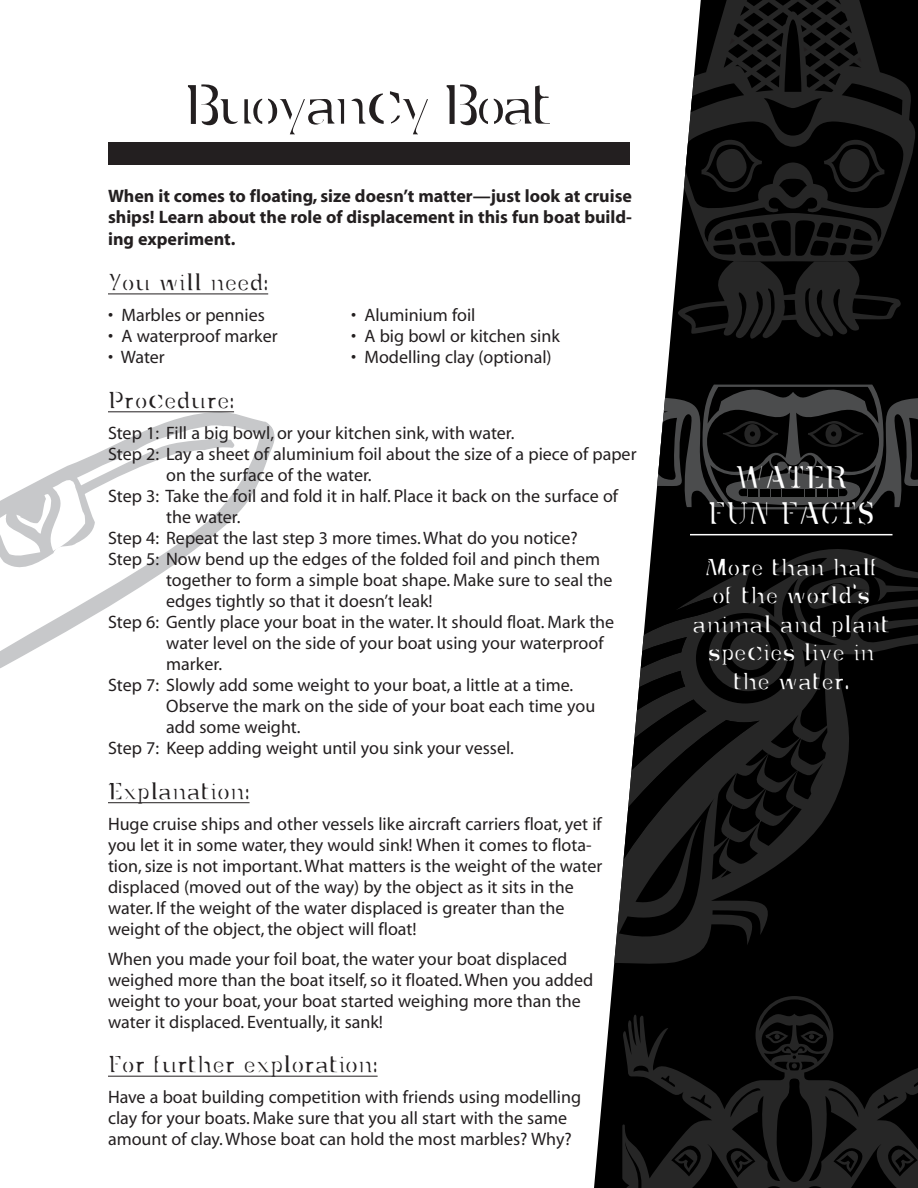
<style>
.page{position:relative;width:918px;height:1188px;background:#fff}
.page>*{position:absolute;margin:0;border:0;box-sizing:border-box;transform-origin:0 0}
.t1{font:64.5px "Dumpster";letter-spacing:-.07em;color:#231f20}
.t2{font:36px/36px "Dumpster";color:#fff;text-align:center}
.t3{font:27px/28.5px "Dumpster";color:#fff;text-align:center}
.t4{font:27px "Dumpster";color:#231f20}
.t5{font:18px/21px "Myriad";color:#231f20}
.t6{font:700 18px/21.6px "Myriad";color:#231f20;text-align:justify}
</style>
<div class="page">
<svg style="left:0;top:413px;width:275px;height:391px"></svg>
<svg style="left:0;top:439px;width:237px;height:146px"></svg>
<div style="left:108px;top:142px;width:522px;height:23px;background:#231f20"></div>
<hr style="left:108px;top:294px;width:160px;height:1px;background:#231f20">
<hr style="left:108px;top:412px;width:126px;height:1px;background:#231f20">
<hr style="left:108px;top:802px;width:142px;height:1px;background:#231f20">
<hr style="left:108px;top:1076px;width:270px;height:1px;background:#231f20">
<svg style="left:594px;top:262px;width:324px;height:926px;fill:#000"></svg>
<svg style="left:594px;top:371px;width:324px;height:138px"></svg>
<svg style="left:594px;top:531px;width:324px;height:519px;background:#262626"></svg>
<svg style="left:594px;top:957px;width:166px;height:38px;background:#1f1f1f"></svg>
<svg style="left:594px;top:557px;width:324px;height:400px;background:#2a2a2a"></svg>
<div style="left:827px;top:584px;width:19px;height:18px;background:#262626;border-radius:50%"></div>
<svg style="left:622px;top:996px;width:296px;height:192px;background:#080808"></svg>
<svg style="left:875px;top:1094px;width:23px;height:15px"></svg>
<svg style="left:912px;top:1075px;width:6px;height:12px"></svg>
<svg style="left:885px;top:1142px;width:33px;height:34px"></svg>
<svg style="left:690px;top:1094px;width:24px;height:15px"></svg>
<svg style="left:661px;top:1075px;width:16px;height:12px"></svg>
<svg style="left:632px;top:1063px;width:17px;height:9px"></svg>
<svg style="left:671px;top:1142px;width:33px;height:34px"></svg>
<svg style="left:722px;top:1079px;width:144px;height:109px;background:#151515"></svg>
<svg style="left:625px;top:1142px;width:16px;height:46px"></svg>
<svg style="left:759px;top:999px;width:71px;height:71px;background:#101010"></svg>
<svg style="left:677px;top:0;width:241px;height:262px;background:#171717"></svg>
<svg style="left:678px;top:0;width:227px;height:339px;background:#1a1a1a"></svg>
<hr style="left:690px;top:534px;width:202px;height:1px;background:#fff">
<h1 class="t1" style="left:184px;top:81px;width:371px">Buoyancy Boat</h1>
<p class="t6" style="left:108px;top:187px;width:526px">When it comes to floating, size doesn’t matter—just look at cruise ships! Learn about the role of displacement in this fun boat build&shy;ing experiment.</p>
<h3 class="t4" style="left:108px;top:272px;width:162px">You will need:</h3>
<p class="t5" style="left:108px;top:306px;width:158px">• Marbles or pennies</p>
<p class="t5" style="left:351px;top:306px;width:126px">• Aluminium foil</p>
<p class="t5" style="left:108px;top:327px;width:171px">• A waterproof marker</p>
<p class="t5" style="left:351px;top:327px;width:210px">• A big bowl or kitchen sink</p>
<p class="t5" style="left:108px;top:348px;width:58px">• Water</p>
<p class="t5" style="left:351px;top:348px;width:202px">• Modelling clay (optional)</p>
<h3 class="t4" style="left:108px;top:390px;width:128px">Procedure:</h3>
<p class="t5" style="left:108px;top:424px;width:408px">Step 1: Fill a big bowl, or your kitchen sink, with water.</p>
<p class="t5" style="left:108px;top:445px;width:530px">Step 2: Lay a sheet of aluminium foil about the size of a piece of paper</p>
<p class="t5" style="left:166px;top:466px;width:207px">on the surface of the water.</p>
<p class="t5" style="left:108px;top:487px;width:512px">Step 3: Take the foil and fold it in half. Place it back on the surface of</p>
<p class="t5" style="left:166px;top:508px;width:76px">the water.</p>
<p class="t5" style="left:108px;top:529px;width:471px">Step 4: Repeat the last step 3 more times.What do you notice?</p>
<p class="t5" style="left:108px;top:550px;width:494px">Step 5: Now bend up the edges of the folded foil and pinch them</p>
<p class="t5" style="left:166px;top:571px;width:448px">together to form a simple boat shape. Make sure to seal the</p>
<p class="t5" style="left:166px;top:592px;width:268px">edges tightly so that it doesn’t leak!</p>
<p class="t5" style="left:108px;top:613px;width:508px">Step 6: Gently place your boat in the water. It should float. Mark the</p>
<p class="t5" style="left:166px;top:634px;width:439px">water level on the side of your boat using your waterproof</p>
<p class="t5" style="left:166px;top:655px;width:57px">marker.</p>
<p class="t5" style="left:108px;top:676px;width:467px">Step 7: Slowly add some weight to your boat, a little at a time.</p>
<p class="t5" style="left:166px;top:697px;width:431px">Observe the mark on the side of your boat each time you</p>
<p class="t5" style="left:166px;top:718px;width:136px">add some weight.</p>
<p class="t5" style="left:108px;top:739px;width:407px">Step 7: Keep adding weight until you sink your vessel.</p>
<h3 class="t4" style="left:108px;top:781px;width:143px">Explanation:</h3>
<p class="t5" style="left:108px;top:815px;width:496px">Huge cruise ships and other vessels like aircraft carriers float, yet if you let it in some water, they would sink! When it comes to flota&shy;tion, size is not important.What matters is the weight of the water displaced (moved out of the way) by the object as it sits in the water. If the weight of the water displaced is greater than the weight of the object, the object will float!</p>
<p class="t5" style="left:108px;top:950px;width:487px">When you made your foil boat, the water your boat displaced weighed more than the boat itself, so it floated.When you added weight to your boat, your boat started weighing more than the water it displaced. Eventually, it sank!</p>
<h3 class="t4" style="left:108px;top:1055px;width:271px">For further exploration:</h3>
<p class="t5" style="left:108px;top:1088px;width:475px">Have a boat building competition with friends using modelling clay for your boats. Make sure that you all start with the same amount of clay.Whose boat can hold the most marbles? Why?</p>
<h2 class="t2" style="left:708px;top:462px;width:169px">WATER<br>FUN FACTS</h2>
<h3 class="t3" style="left:692px;top:555px;width:199px">More than half of the world’s animal and plant species live in the water.</h3>
</div>
